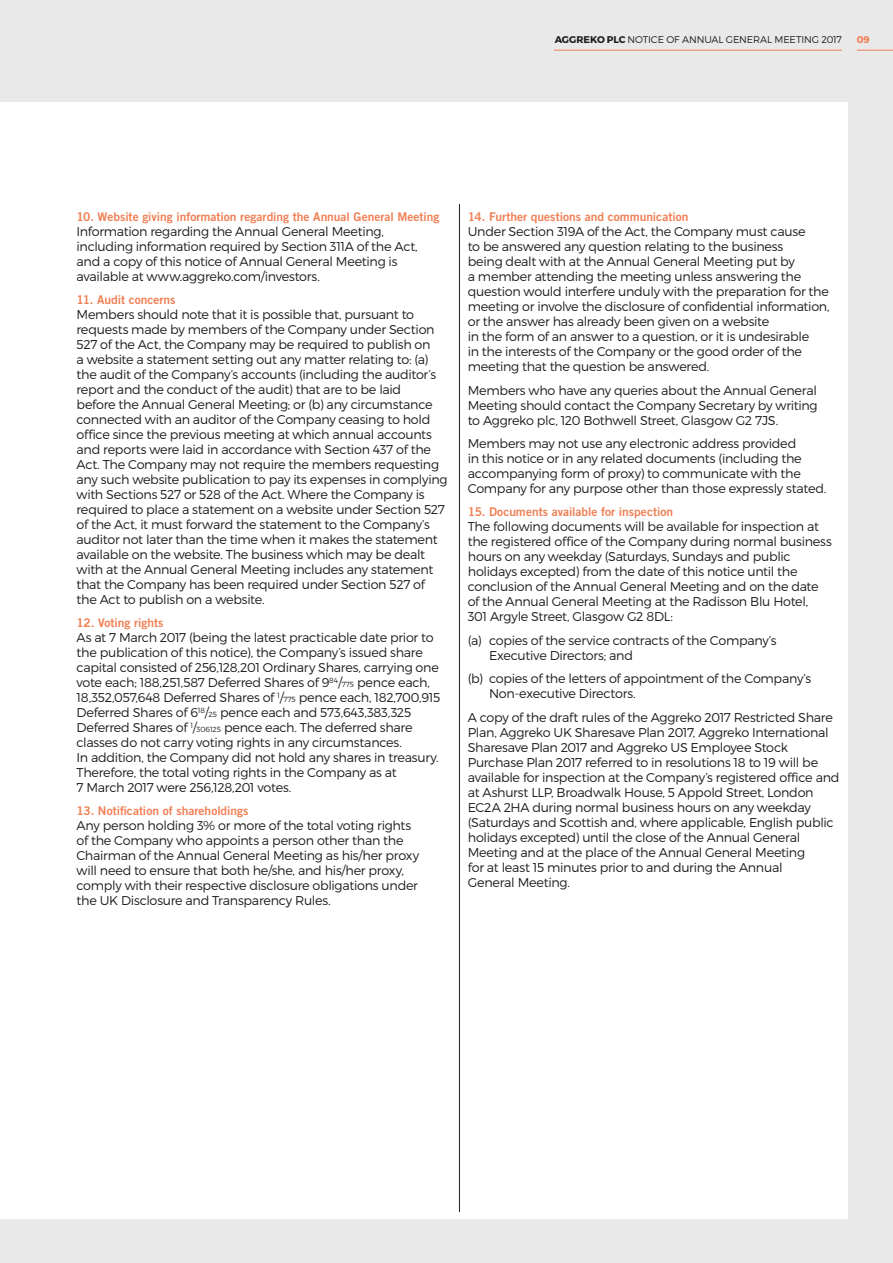
<style>
.page{position:relative;width:893px;height:1263px;background:#eae9ea}
.page>*{position:absolute;margin:0;border:0;box-sizing:border-box;transform-origin:0 0}
.t1{font:300 12.75px/15px "Montserrat";letter-spacing:-.02em;color:#1d1d1b}
.t2{font:12px "Trade Gothic LT Std Bd 2";color:#f07f54}
.t3{font:300 9.75px "Montserrat";letter-spacing:-.01em;color:#1d1d1b}
.t4{font:700 9.75px "Montserrat";color:#f07f54}
.s1{font-weight:700}
.s2{font-size:7.5px}
</style>
<div class="page">
<div style="left:0;top:102px;width:848px;height:1116px;background:#fff"></div>
<hr style="left:554px;top:50px;width:288px;height:1px;background:#f07f54">
<hr style="left:857px;top:50px;width:36px;height:1px;background:#f07f54">
<hr style="left:459px;top:204px;width:1px;height:1008px;background:#1d1d1b">
<p class="t3" style="left:555px;top:34px;width:289px"><span class="s1">AGGREKO PLC</span> NOTICE OF ANNUAL GENERAL MEETING 2017</p>
<p class="t4" style="left:857px;top:34px;width:14px">09</p>
<p class="t2" style="left:77px;top:210px;width:364px">10. Website giving information regarding the Annual General Meeting</p>
<p class="t1" style="left:77px;top:224px;width:343px">Information regarding the Annual General Meeting, including information required by Section 311A of the Act, and a copy of this notice of Annual General Meeting is available at www.aggreko.com/investors.</p>
<p class="t2" style="left:77px;top:292px;width:100px">11. Audit concerns</p>
<p class="t1" style="left:77px;top:307px;width:373px">Members should note that it is possible that, pursuant to requests made by members of the Company under Section 527 of the Act, the Company may be required to publish on<br>a website a statement setting out any matter relating to: (a) the audit of the Company’s accounts (including the auditor’s report and the conduct of the audit) that are to be laid<br>before the Annual General Meeting; or (b) any circumstance connected with an auditor of the Company ceasing to hold office since the previous meeting at which annual accounts and reports were laid in accordance with Section 437 of the Act. The Company may not require the members requesting any such website publication to pay its expenses in complying with Sections 527 or 528 of the Act. Where the Company is required to place a statement on a website under Section 527 of the Act, it must forward the statement to the Company’s auditor not later than the time when it makes the statement available on the website. The business which may be dealt with at the Annual General Meeting includes any statement that the Company has been required under Section 527 of the Act to publish on a website.</p>
<p class="t2" style="left:77px;top:615px;width:89px">12. Voting rights</p>
<p class="t1" style="left:77px;top:630px;width:365px">As at 7 March 2017 (being the latest practicable date prior to the publication of this notice), the Company’s issued share capital consisted of 256,128,201 Ordinary Shares, carrying one vote each; 188,251,587 Deferred Shares of 9<sup>84</sup>/<span class="s2">775</span> pence each, 18,352,057,648 Deferred Shares of <sup>1</sup>/<span class="s2">775</span> pence each, 182,700,915<br>Deferred Shares of 6<sup>18</sup>/<span class="s2">25</span> pence each and 573,643,383,325<br>Deferred Shares of <sup>1</sup>/<span class="s2">306125</span> pence each. The deferred share classes do not carry voting rights in any circumstances.<br>In addition, the Company did not hold any shares in treasury.<br>Therefore, the total voting rights in the Company as at<br>7 March 2017 were 256,128,201 votes.</p>
<p class="t2" style="left:77px;top:803px;width:174px">13. Notification of shareholdings</p>
<p class="t1" style="left:77px;top:817px;width:344px">Any person holding 3% or more of the total voting rights of the Company who appoints a person other than the Chairman of the Annual General Meeting as his/her proxy will need to ensure that both he/she, and his/her proxy, comply with their respective disclosure obligations under the UK Disclosure and Transparency Rules.</p>
<p class="t2" style="left:468px;top:210px;width:222px">14. Further questions and communication</p>
<p class="t1" style="left:468px;top:224px;width:363px">Under Section 319A of the Act, the Company must cause<br>to be answered any question relating to the business<br>being dealt with at the Annual General Meeting put by<br>a member attending the meeting unless answering the question would interfere unduly with the preparation for the meeting or involve the disclosure of confidential information, or the answer has already been given on a website<br>in the form of an answer to a question, or it is undesirable<br>in the interests of the Company or the good order of the meeting that the question be answered.</p>
<p class="t1" style="left:468px;top:382px;width:351px;text-align:justify">Members who have any queries about the Annual General Meeting should contact the Company Secretary by writing to Aggreko plc, 120 Bothwell Street, Glasgow G2 7JS.</p>
<p class="t1" style="left:468px;top:436px;width:360px">Members may not use any electronic address provided<br>in this notice or in any related documents (including the accompanying form of proxy) to communicate with the Company for any purpose other than those expressly stated.</p>
<p class="t2" style="left:468px;top:504px;width:207px">15. Documents available for inspection</p>
<p class="t1" style="left:468px;top:519px;width:366px">The following documents will be available for inspection at the registered office of the Company during normal business hours on any weekday (Saturdays, Sundays and public holidays excepted) from the date of this notice until the conclusion of the Annual General Meeting and on the date of the Annual General Meeting at the Radisson Blu Hotel,<br>301 Argyle Street, Glasgow G2 8DL:</p>
<p class="t1" style="left:489px;top:632px;width:289px;text-indent:-21px">(a) copies of the service contracts of the Company’s<br>Executive Directors; and</p>
<p class="t1" style="left:489px;top:671px;width:324px;text-indent:-21px">(b) copies of the letters of appointment of the Company’s<br>Non‑executive Directors.</p>
<p class="t1" style="left:468px;top:709px;width:373px">A copy of the draft rules of the Aggreko 2017 Restricted Share Plan, Aggreko UK Sharesave Plan 2017, Aggreko International Sharesave Plan 2017 and Aggreko US Employee Stock Purchase Plan 2017 referred to in resolutions 18 to 19 will be available for inspection at the Company’s registered office and at Ashurst LLP, Broadwalk House, 5 Appold Street, London EC2A 2HA during normal business hours on any weekday (Saturdays and Scottish and, where applicable, English public holidays excepted) until the close of the Annual General Meeting and at the place of the Annual General Meeting<br>for at least 15 minutes prior to and during the Annual<br>General Meeting.</p>
</div>
